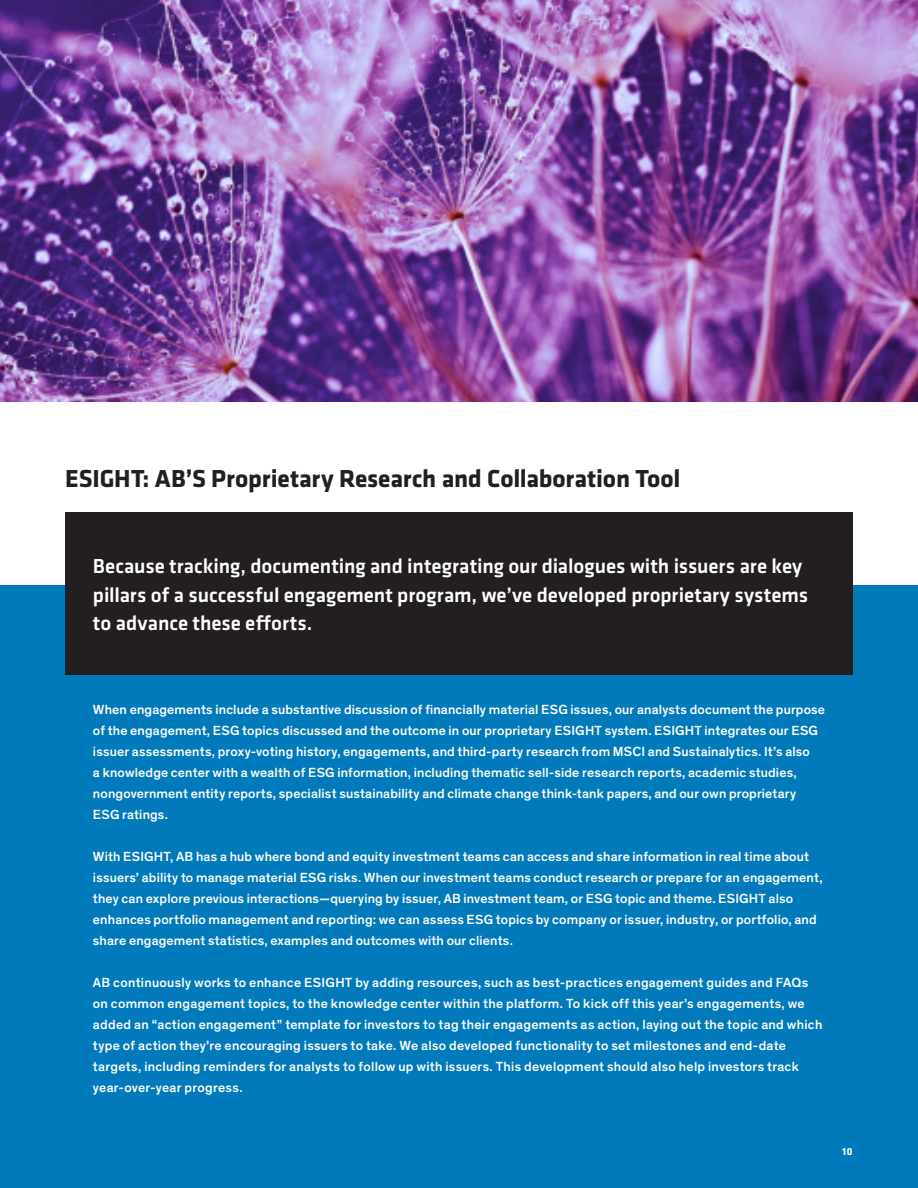
<style>
.page{position:relative;width:918px;height:1188px;background:#fff}
.page>*{position:absolute;margin:0;border:0;box-sizing:border-box;transform-origin:0 0}
.t1{font:700 25.5px "Klavika";letter-spacing:-.005em;color:#231f20}
.t2{font:500 21px/28.5px "Klavika";letter-spacing:-.005em;color:#fff}
.t3{font:500 13.5px/21px "Theinhardt";letter-spacing:.01em;color:#fff}
.t4{font:700 10.5px "Klavika";color:#fff}
</style>
<div class="page">
<div style="left:0;top:585px;width:918px;height:603px;background:#007abb"></div>
<div style="left:65px;top:513px;width:788px;height:162px;background:#231f20"></div>
<img style="left:0;top:0;width:918px;height:401px">
<h1 class="t1" style="left:65px;top:460px;width:617px">ESIGHT: AB’S Proprietary Research and Collaboration Tool</h1>
<h2 class="t2" style="left:93px;top:551px;width:717px">Because tracking, documenting and integrating our dialogues with issuers are key pillars of a successful engagement program, we’ve developed proprietary systems to advance these efforts.</h2>
<p class="t3" style="left:93px;top:699px;width:734px">When engagements include a substantive discussion of financially material ESG issues, our analysts document the purpose of the engagement, ESG topics discussed and the outcome in our proprietary ESIGHT system. ESIGHT integrates our ESG issuer assessments, proxy-voting history, engagements, and third-party research from MSCI and Sustainalytics. It’s also<br>a knowledge center with a wealth of ESG information, including thematic sell-side research reports, academic studies, nongovernment entity reports, specialist sustainability and climate change think-tank papers, and our own proprietary ESG ratings.</p>
<p class="t3" style="left:93px;top:846px;width:731px">With ESIGHT, AB has a hub where bond and equity investment teams can access and share information in real time about issuers’ ability to manage material ESG risks. When our investment teams conduct research or prepare for an engagement, they can explore previous interactions—querying by issuer, AB investment team, or ESG topic and theme. ESIGHT also enhances portfolio management and reporting: we can assess ESG topics by company or issuer, industry, or portfolio, and share engagement statistics, examples and outcomes with our clients.</p>
<p class="t3" style="left:93px;top:972px;width:731px">AB continuously works to enhance ESIGHT by adding resources, such as best-practices engagement guides and FAQs on common engagement topics, to the knowledge center within the platform. To kick off this year’s engagements, we added an “action engagement” template for investors to tag their engagements as action, laying out the topic and which type of action they’re encouraging issuers to take. We also developed functionality to set milestones and end-date targets, including reminders for analysts to follow up with issuers. This development should also help investors track year-over-year progress.</p>
<p class="t4" style="left:842px;top:1144px;width:12px">10</p>
</div>
